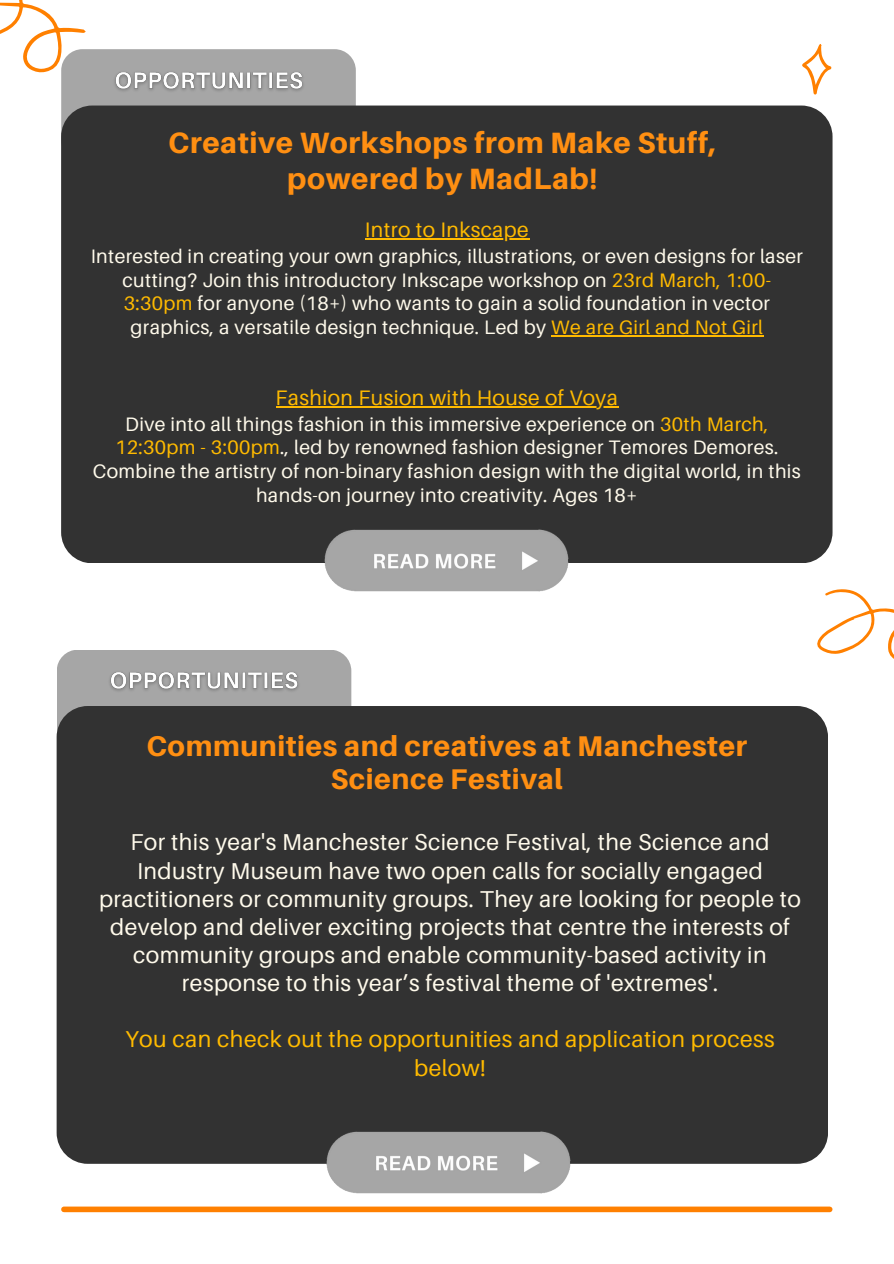
<style>
.page{position:relative;width:894px;height:1264px;background:#fff}
.page>*{position:absolute;margin:0;border:0;box-sizing:border-box;transform-origin:0 0}
.t1{font:800 29.4px/35.7px "Aileron";letter-spacing:.02em;color:#ff8f12;text-align:center}
.t2{font:800 28.5px/33.8px "Aileron";letter-spacing:.02em;color:#ff8f12;text-align:center}
.t3{font:22.95px/28.2px "Aileron";letter-spacing:.02em;color:#fffaeb;text-align:center}
.t4{font:22.95px/28.2px "Aileron";letter-spacing:.02em;color:#ffba00;text-align:center}
.t5{font:21px "Aileron";letter-spacing:.02em;color:#ffba00}
.t6{font:19.5px/23.7px "Aileron";letter-spacing:.02em;color:#fffaeb;text-align:center}
.s1{color:#ffba00}
</style>
<div class="page">
<div style="left:61px;top:49px;width:295px;height:113px;background:#a6a6a6;border-radius:21px"></div>
<div style="left:61px;top:105px;width:770px;height:458px;background:#323232;border-radius:31px"></div>
<svg style="left:802px;top:44px;width:30px;height:51px"></svg>
<svg style="left:805px;top:558px;width:88px;height:100px"></svg>
<svg style="left:0;top:0;width:87px;height:75px"></svg>
<img style="left:324px;top:529px;width:245px;height:63px">
<div style="left:64px;top:1206px;width:765px;height:6px;background:#ff8000"></div>
<div style="left:57px;top:649px;width:294px;height:113px;background:#a6a6a6;border-radius:21px"></div>
<div style="left:57px;top:706px;width:770px;height:457px;background:#323232;border-radius:31px"></div>
<img style="left:325px;top:1131px;width:247px;height:63px">
<img style="left:114px;top:72px;width:189px;height:19px">
<hr style="left:365px;top:238px;width:164px;height:1px;background:#ffba00">
<hr style="left:551px;top:335px;width:212px;height:1px;background:#ffba00">
<hr style="left:275px;top:406px;width:343px;height:1px;background:#ffba00">
<img style="left:110px;top:672px;width:189px;height:19px">
<h1 class="t1" style="left:168px;top:125px;width:549px">Creative Workshops from Make Stuff, powered by MadLab!</h1>
<p class="t5" style="left:365px;top:217px;width:165px">Intro to Inkscape</p>
<p class="t6" style="left:91px;top:244px;width:713px">Interested in creating your own graphics, illustrations, or even designs for laser cutting? Join this introductory Inkscape workshop on <span class="s1">23rd March, 1:00- 3:30pm</span> for anyone (18+) who wants to gain a solid foundation in vector graphics, a versatile design technique. Led by <span class="s1">We are Girl and Not Girl</span></p>
<p class="t5" style="left:275px;top:384px;width:344px">Fashion Fusion with House of Voya</p>
<p class="t6" style="left:93px;top:412px;width:709px">Dive into all things fashion in this immersive experience on <span class="s1">30th March, 12:30pm - 3:00pm</span>., led by renowned fashion designer Temores Demores.<br>Combine the artistry of non-binary fashion design with the digital world, in this hands-on journey into creativity. Ages 18+</p>
<h2 class="t2" style="left:146px;top:728px;width:602px">Communities and creatives at Manchester<br>Science Festival</h2>
<p class="t3" style="left:99px;top:827px;width:703px">For this year's Manchester Science Festival, the Science and Industry Museum have two open calls for socially engaged practitioners or community groups. They are looking for people to develop and deliver exciting projects that centre the interests of community groups and enable community-based activity in response to this year’s festival theme of 'extremes'.</p>
<p class="t4" style="left:125px;top:1024px;width:650px">You can check out the opportunities and application process below!</p>
</div>
